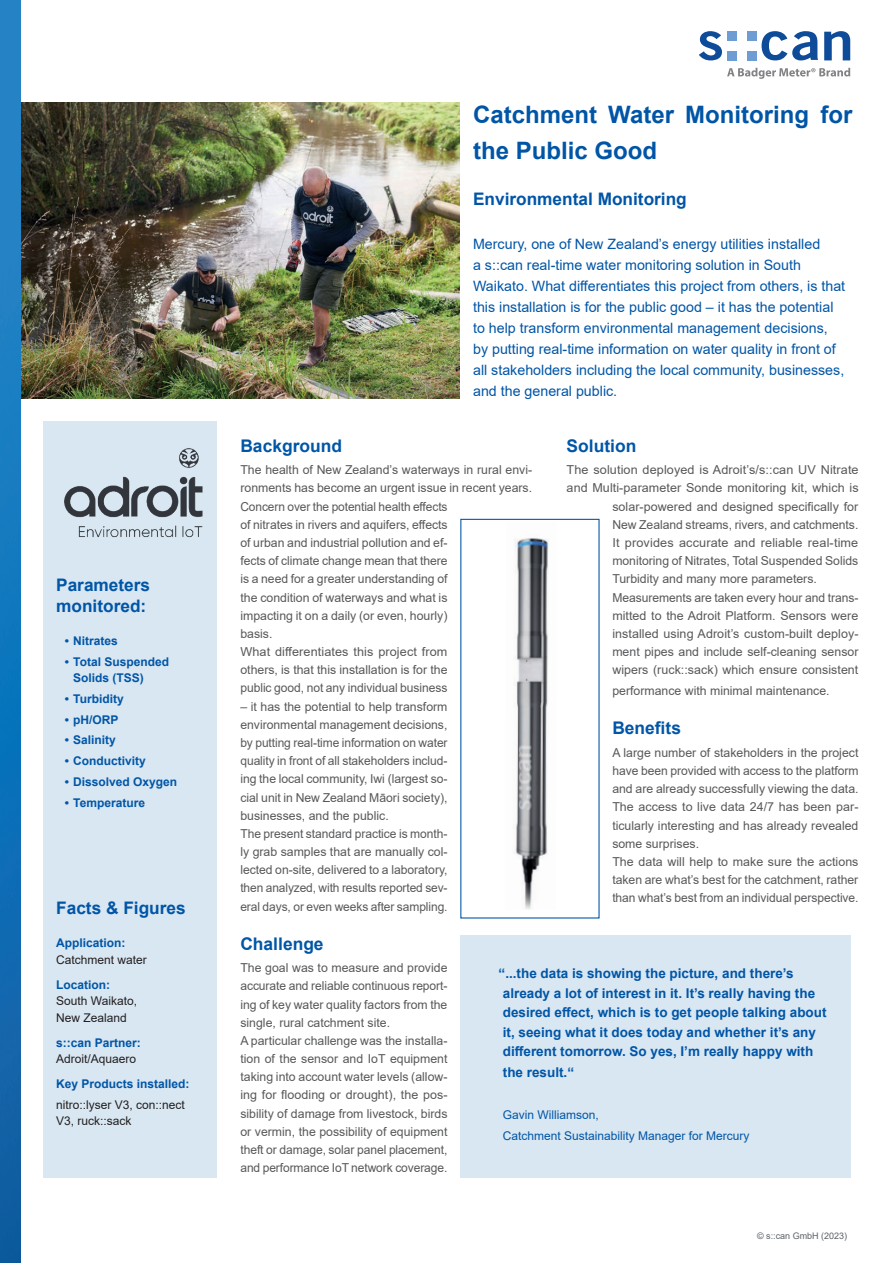
<style>
.page{position:relative;width:893px;height:1263px;background:#fff}
.page>*{position:absolute;margin:0;border:0;box-sizing:border-box;transform-origin:0 0}
.t1{font:700 24px/36px "Arial";color:#0155a7}
.t2{font:700 17.4px "Arial";color:#0155a7}
.t3{font:700 17.25px/20.7px "Arial";color:#0155a7}
.t4{font:14.25px/21px "Arial";color:#0155a7}
.t5{font:700 13.5px/19.5px "Arial";color:#0155a7}
.t6{font:12.3px/18.1px "Arial";color:#57585a}
.t7{font:700 12px/16.5px "Arial";color:#0155a7}
.t8{font:12px/16.5px "Arial";color:#231f20}
.t9{font:12px/21px "Arial";color:#0155a7}
.t10{font:9px "Arial";color:#5b6369}
</style>
<div class="page">
<img style="left:514px;top:537px;width:35px;height:373px">
<img style="left:21px;top:102px;width:438px;height:296px">
<img style="left:0;top:0;width:21px;height:1263px">
<svg style="left:727px;top:68px;width:123px;height:11px"></svg>
<svg style="left:699px;top:31px;width:23px;height:29px"></svg>
<svg style="left:762px;top:31px;width:56px;height:30px"></svg>
<svg style="left:824px;top:31px;width:26px;height:29px"></svg>
<div style="left:727px;top:31px;width:10px;height:10px;background:#6e9dd3"></div>
<div style="left:747px;top:31px;width:9px;height:10px;background:#6e9dd3"></div>
<div style="left:727px;top:51px;width:10px;height:9px;background:#6e9dd3"></div>
<div style="left:747px;top:51px;width:9px;height:9px;background:#6e9dd3"></div>
<div style="left:460px;top:935px;width:390px;height:243px;background:#d8e7f2"></div>
<div style="left:43px;top:421px;width:174px;height:757px;background:#d8e7f2"></div>
<img style="left:64px;top:448px;width:139px;height:90px">
<h3 class="t3" style="left:56px;top:575px;width:95px">Parameters monitored:</h3>
<p class="t7" style="left:65px;top:633px;width:55px">• Nitrates</p>
<p class="t7" style="left:73px;top:653px;width:97px;text-indent:-9px">• Total Suspended<br>Solids (TSS)</p>
<p class="t7" style="left:65px;top:691px;width:60px">• Turbidity</p>
<p class="t7" style="left:65px;top:711px;width:55px">• pH/ORP</p>
<p class="t7" style="left:65px;top:732px;width:53px">• Salinity</p>
<p class="t7" style="left:65px;top:753px;width:83px">• Conductivity</p>
<p class="t7" style="left:65px;top:774px;width:114px">• Dissolved Oxygen</p>
<p class="t7" style="left:65px;top:794px;width:82px">• Temperature</p>
<h3 class="t3" style="left:56px;top:898px;width:131px">Facts &amp; Figures</h3>
<p class="t7" style="left:56px;top:935px;width:71px">Application:</p>
<p class="t8" style="left:56px;top:951px;width:92px">Catchment water</p>
<p class="t7" style="left:56px;top:976px;width:56px">Location:</p>
<p class="t8" style="left:56px;top:993px;width:82px">South Waikato,<br>New Zealand</p>
<p class="t7" style="left:56px;top:1034px;width:86px">s::can Partner:</p>
<p class="t8" style="left:56px;top:1051px;width:82px">Adroit/Aquaero</p>
<p class="t7" style="left:56px;top:1076px;width:135px">Key Products installed:</p>
<p class="t8" style="left:56px;top:1096px;width:130px">nitro::lyser V3, con::nect<br>V3, ruck::sack</p>
<h1 class="t1" style="left:473px;top:97px;width:381px">Catchment Water Monitoring for the Public Good</h1>
<h3 class="t3" style="left:473px;top:188px;width:215px">Environmental Monitoring</h3>
<p class="t4" style="left:473px;top:233px;width:374px">Mercury, one of New Zealand’s energy utilities installed<br>a s::can real-time water monitoring solution in South Waikato. What differentiates this project from others, is that this installation is for the public good – it has the potential to help transform environmental management decisions, by putting real-time information on water quality in front of all stakeholders including the local community, businesses, and the general public.</p>
<h2 class="t2" style="left:567px;top:433px;width:71px">Solution</h2>
<p class="t6" style="left:567px;top:461px;width:293px">The solution deployed is Adroit’s/s::can UV Nitrate</p>
<p class="t6" style="left:567px;top:479px;width:293px">and Multi-parameter Sonde monitoring kit, which is</p>
<p class="t6" style="left:612px;top:497px;width:248px">solar-powered and designed specifically for</p>
<p class="t6" style="left:612px;top:515px;width:248px">New Zealand streams, rivers, and catchments.</p>
<p class="t6" style="left:612px;top:533px;width:247px">It provides accurate and reliable real-time</p>
<p class="t6" style="left:612px;top:552px;width:247px">monitoring of Nitrates, Total Suspended Solids</p>
<p class="t6" style="left:612px;top:570px;width:206px">Turbidity and many more parameters.</p>
<p class="t6" style="left:612px;top:588px;width:248px">Measurements are taken every hour and trans-</p>
<p class="t6" style="left:612px;top:606px;width:248px">mitted to the Adroit Platform. Sensors were</p>
<p class="t6" style="left:612px;top:624px;width:248px">installed using Adroit’s custom-built deploy-</p>
<p class="t6" style="left:612px;top:643px;width:248px">ment pipes and include self-cleaning sensor</p>
<p class="t6" style="left:612px;top:661px;width:248px">wipers (ruck::sack) which ensure consistent</p>
<p class="t6" style="left:612px;top:682px;width:219px">performance with minimal maintenance.</p>
<h2 class="t2" style="left:612px;top:716px;width:70px">Benefits</h2>
<p class="t6" style="left:612px;top:743px;width:248px">A large number of stakeholders in the project have been provided with access to the platform and are already successfully viewing the data.<br>The access to live data 24/7 has been par&shy;ticularly interesting and has already revealed some surprises.<br>The data will help to make sure the actions taken are what’s best for the catchment, rather than what’s best from an individual perspective.</p>
<h2 class="t2" style="left:240px;top:433px;width:103px">Background</h2>
<p class="t6" style="left:240px;top:461px;width:293px">The health of New Zealand’s waterways in rural envi&shy;ronments has become an urgent issue in recent years.<br>Concern over the potential health effects<br>of nitrates in rivers and aquifers, effects<br>of urban and industrial pollution and ef-<br>fects of climate change mean that there<br>is a need for a greater understanding of<br>the condition of waterways and what is<br>impacting it on a daily (or even, hourly)<br>basis.<br>What differentiates this project from<br>others, is that this installation is for the<br>public good, not any individual business</p>
<p class="t6" style="left:240px;top:697px;width:209px">– it has the potential to help transform environmental management decisions, by putting real-time information on water quality in front of all stakeholders includ&shy;ing the local community, Iwi (largest so&shy;cial unit in New Zealand Māori society), businesses, and the public.<br>The present standard practice is month&shy;ly grab samples that are manually col&shy;lected on-site, delivered to a laboratory, then analyzed, with results reported sev&shy;eral days, or even weeks after sampling.</p>
<h2 class="t2" style="left:240px;top:931px;width:85px">Challenge</h2>
<p class="t6" style="left:240px;top:959px;width:209px">The goal was to measure and provide accurate and reliable continuous report&shy;ing of key water quality factors from the single, rural catchment site.<br>A particular challenge was the installa&shy;tion of the sensor and IoT equipment taking into account water levels (allow&shy;ing for flooding or drought), the pos&shy;sibility of damage from livestock, birds or vermin, the possibility of equipment theft or damage, solar panel placement, and performance IoT network coverage.</p>
<p class="t5" style="left:503px;top:964px;width:325px;text-indent:-4px">“...the data is showing the picture, and there’s already a lot of interest in it. It’s really having the desired effect, which is to get people talking about it, seeing what it does today and whether it’s any different tomorrow. So yes, I’m really happy with</p>
<p class="t5" style="left:503px;top:1063px;width:73px">the result.“</p>
<p class="t9" style="left:503px;top:1104px;width:248px">Gavin Williamson,<br>Catchment Sustainability Manager for Mercury</p>
<p class="t10" style="left:757px;top:1229px;width:92px">© s::can GmbH (2023)</p>
</div>
